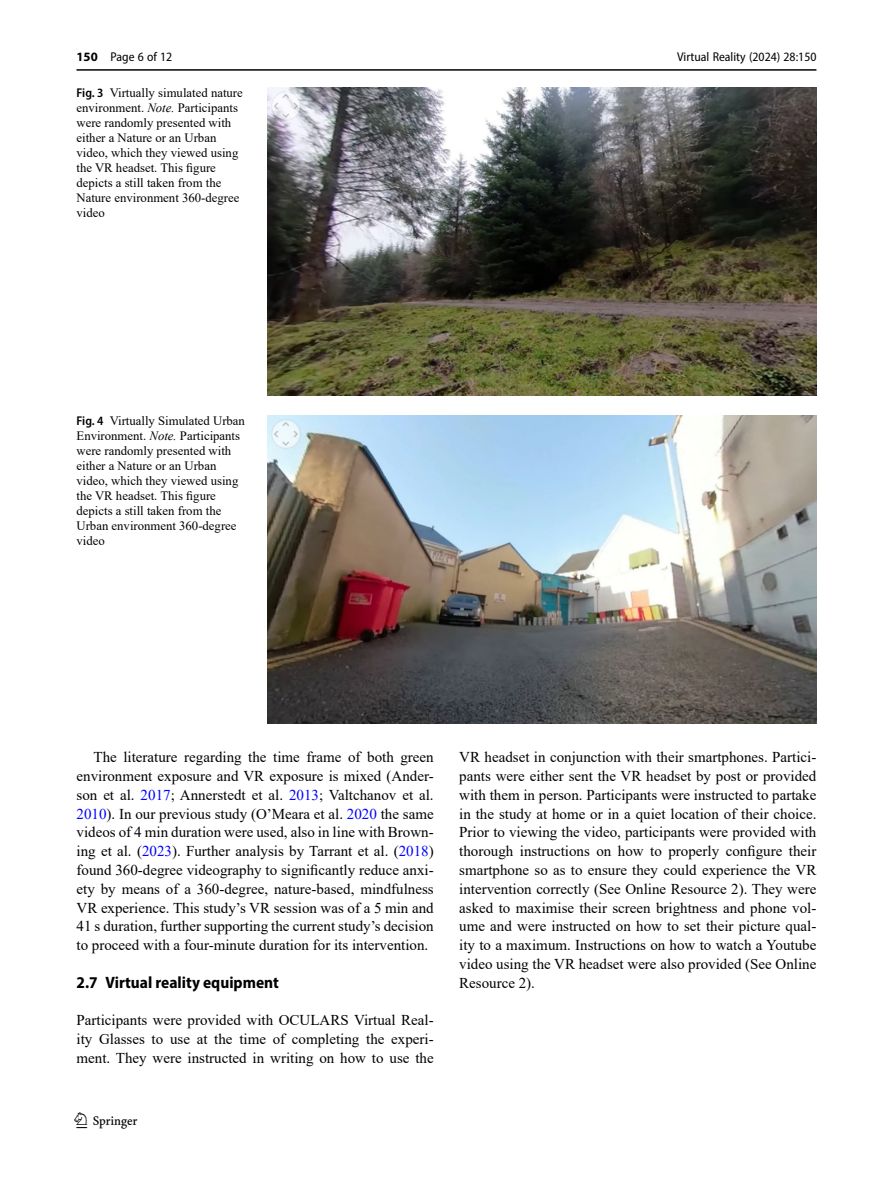
<style>
.page{position:relative;width:893px;height:1187px;background:#fff}
.page>*{position:absolute;margin:0;border:0;box-sizing:border-box;transform-origin:0 0}
.t1{font:22.5px "Springnew";color:#000}
.Head_2{font:700 semi-condensed 16.5px "Myriad Pro";color:#000}
.Body_Text{font:15px/18.8px "Times New Roman";color:#000;text-align:justify}
.Body_Text_Indent{font:15px/18.8px "Times New Roman";color:#000;text-align:justify}
.Figure_Caption_Side{font:12.75px/15px "Times New Roman";color:#000}
.t2{font:semi-condensed 12.75px "Myriad Pro";color:#000}
.s1{font-weight:700;font-stretch:normal}
.s2{font-family:"Myriad Pro";font-weight:600;font-stretch:semi-condensed}
.s3{font-style:italic}
.s4{color:#00f}
</style>
<div class="page">
<hr style="left:77px;top:69px;width:739px;height:2px;background:#000">
<img style="left:268px;top:415px;width:548px;height:309px">
<img style="left:268px;top:87px;width:548px;height:309px">
<p class="t2" style="left:77px;top:49px;width:97px"><span class="s1">150</span> Page 6 of 12</p>
<p class="Figure_Caption_Side" style="left:77px;top:84px;width:168px"><span class="s2">Fig. 3</span> Virtually simulated nature environment. <span class="s3">Note.</span> Participants were randomly presented with either a Nature or an Urban video, which they viewed using the VR headset. This figure depicts a still taken from the<br>Nature environment 360-degree video</p>
<p class="Figure_Caption_Side" style="left:77px;top:412px;width:170px"><span class="s2">Fig. 4</span> Virtually Simulated Urban<br>Environment. <span class="s3">Note.</span> Participants were randomly presented with either a Nature or an Urban video, which they viewed using the VR headset. This figure depicts a still taken from the<br>Urban environment 360-degree video</p>
<p class="t2" style="left:677px;top:49px;width:141px">Virtual Reality (2024) 28:150</p>
<p class="Body_Text_Indent" style="left:77px;top:747px;width:359px;text-indent:17px">The literature regarding the time frame of both green environment exposure and VR exposure is mixed (Ander&shy;son et al. <span class="s4">2017</span>; Annerstedt et al. <span class="s4">2013</span>; Valtchanov et al.<br><span class="s4">2010</span>). In our previous study (O’Meara et al. <span class="s4">2020</span> the same videos of 4 min duration were used, also in line with Brown&shy;ing et al. (<span class="s4">2023</span>). Further analysis by Tarrant et al. (<span class="s4">2018</span>) found 360-degree videography to significantly reduce anxi&shy;ety by means of a 360-degree, nature-based, mindfulness VR experience. This study’s VR session was of a 5 min and 41 s duration, further supporting the current study’s decision to proceed with a four-minute duration for its intervention.</p>
<p class="Head_2" style="left:77px;top:971px;width:204px">2.7 Virtual reality equipment</p>
<p class="Body_Text" style="left:77px;top:1010px;width:359px">Participants were provided with OCULARS Virtual Real&shy;ity Glasses to use at the time of completing the experi&shy;ment. They were instructed in writing on how to use the</p>
<h1 class="t1" style="left:77px;top:1107px;width:63px">1 3</h1>
<p class="Body_Text" style="left:459px;top:747px;width:359px">VR headset in conjunction with their smartphones. Partici&shy;pants were either sent the VR headset by post or provided with them in person. Participants were instructed to partake in the study at home or in a quiet location of their choice.<br>Prior to viewing the video, participants were provided with thorough instructions on how to properly configure their smartphone so as to ensure they could experience the VR intervention correctly (See Online Resource 2). They were asked to maximise their screen brightness and phone vol&shy;ume and were instructed on how to set their picture qual&shy;ity to a maximum. Instructions on how to watch a Youtube video using the VR headset were also provided (See Online Resource 2).</p>
</div>
